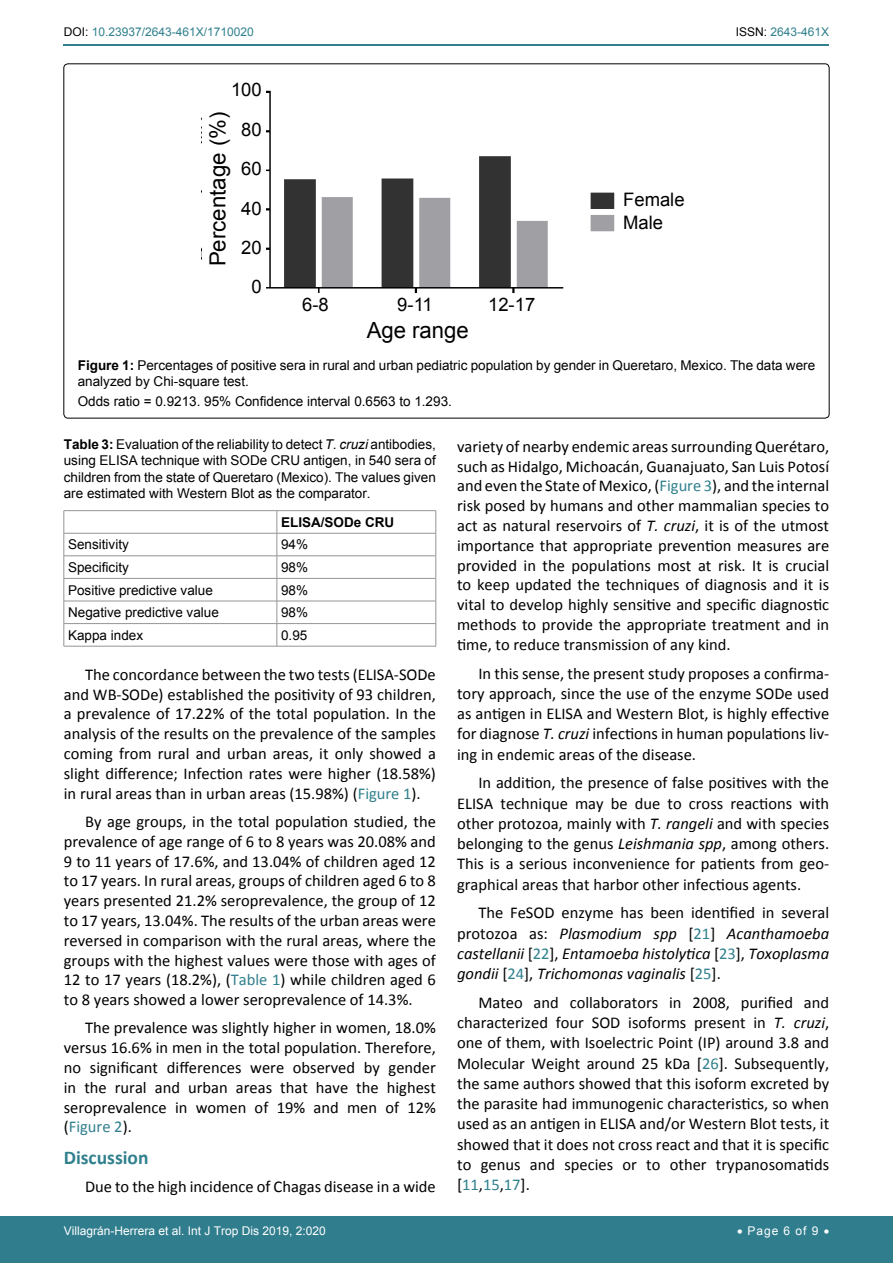
<style>
.page{position:relative;width:893px;height:1263px;background:#fff}
.page>*{position:absolute;margin:0;border:0;box-sizing:border-box;transform-origin:0 0}
.t1{font:22.35px "Arial";color:#000}
.t2{font:22.05px "Arial";color:#000}
.t3{font:700 19.5px "Calibri";color:#30808d}
.t4{font:18.6px/39.3px "Arial";color:#000}
.t5{font:16.5px/19.8px "Calibri";color:#000;text-align:justify}
.t6{font:italic 16.5px/20.2px "Calibri";color:#000;text-align:justify}
.t7{font:13.5px/16.2px "Arial";color:#000;text-align:justify}
.t8{font:700 13.5px "Arial";color:#000}
.t9{font:12px "Arial";color:#fff}
.t10{font:12px "Arial";color:#30808d}
.s1{color:#000}
.s2{font-weight:700}
.s3{font-style:italic}
.s4{color:#30808d}
.s5{font-style:normal}
.s6{font-style:normal;color:#30808d}
</style>
<div class="page">
<hr style="left:64px;top:44px;width:765px;height:2px;background:#30808d">
<div style="left:0;top:1217px;width:893px;height:46px;background:#307d8d"></div>
<hr style="left:64px;top:510px;width:213px;height:1px;background:#939598">
<hr style="left:277px;top:510px;width:159px;height:1px;background:#939598">
<hr style="left:64px;top:533px;width:213px;height:1px;background:#939598">
<hr style="left:277px;top:533px;width:159px;height:1px;background:#939598">
<hr style="left:64px;top:556px;width:213px;height:1px;background:#939598">
<hr style="left:277px;top:556px;width:159px;height:1px;background:#939598">
<hr style="left:64px;top:578px;width:213px;height:1px;background:#939598">
<hr style="left:277px;top:578px;width:159px;height:1px;background:#939598">
<hr style="left:64px;top:601px;width:213px;height:1px;background:#939598">
<hr style="left:277px;top:601px;width:159px;height:1px;background:#939598">
<hr style="left:64px;top:623px;width:213px;height:1px;background:#939598">
<svg style="left:64px;top:511px;width:1px;height:135px"></svg>
<hr style="left:277px;top:623px;width:159px;height:1px;background:#939598">
<svg style="left:277px;top:511px;width:1px;height:135px"></svg>
<svg style="left:436px;top:511px;width:1px;height:135px"></svg>
<hr style="left:64px;top:646px;width:213px;height:1px;background:#939598">
<hr style="left:277px;top:646px;width:159px;height:1px;background:#939598">
<img style="left:266px;top:90px;width:349px;height:203px">
<p class="t10" style="left:64px;top:24px;width:192px"><span class="s1">DOI:</span> 10.23937/2643-461X/1710020</p>
<p class="t4" style="left:231px;top:71px;width:32px;text-align:right">100<br>80<br>60<br>40<br>20<br>0</p>
<h2 class="t2" style="left:203px;top:266px;width:156px;rotate:-90deg">Percentage (%)</h2>
<p class="t4" style="left:302px;top:285px;width:28px">6-8</p>
<p class="t4" style="left:397px;top:285px;width:37px">9-11</p>
<p class="t4" style="left:488px;top:285px;width:49px">12-17</p>
<h1 class="t1" style="left:367px;top:315px;width:104px">Age range</h1>
<p class="t10" style="left:736px;top:24px;width:95px"><span class="s1">ISSN:</span> 2643-461X</p>
<p class="t4" style="left:623px;top:188px;width:63px;line-height:23.2px">Female<br>Male</p>
<p class="t7" style="left:78px;top:357px;width:739px"><span class="s2">Figure 1:</span> Percentages of positive sera in rural and urban pediatric population by gender in Queretaro, Mexico. The data were analyzed by Chi-square test.</p>
<p class="t7" style="left:78px;top:393px;width:376px">Odds ratio = 0.9213. 95% Confidence interval 0.6563 to 1.293.</p>
<p class="t7" style="left:64px;top:437px;width:374px"><span class="s2">Table 3:</span> Evaluation of the reliability to detect <span class="s3">T. cruzi</span> antibodies, using ELISA technique with SODe CRU antigen, in 540 sera of children from the state of Queretaro (Mexico). The values given are estimated with Western Blot as the comparator.</p>
<p class="t8" style="left:281px;top:513px;width:115px">ELISA/SODe CRU</p>
<p class="t7" style="left:68px;top:537px;width:62px">Sensitivity</p>
<p class="t7" style="left:281px;top:537px;width:29px">94%</p>
<p class="t7" style="left:68px;top:559px;width:62px">Specificity</p>
<p class="t7" style="left:281px;top:559px;width:29px">98%</p>
<p class="t7" style="left:68px;top:582px;width:146px">Positive predictive value</p>
<p class="t7" style="left:281px;top:582px;width:29px">98%</p>
<p class="t7" style="left:68px;top:604px;width:152px">Negative predictive value</p>
<p class="t7" style="left:281px;top:604px;width:29px">98%</p>
<p class="t7" style="left:68px;top:627px;width:77px">Kappa index</p>
<p class="t7" style="left:281px;top:627px;width:28px">0.95</p>
<p class="t5" style="left:64px;top:664px;width:374px;text-indent:21px">The concordance between the two tests (ELISA-SODe and WB-SODe) established the positivity of 93 children, a prevalence of 17.22% of the total population. In the analysis of the results on the prevalence of the samples coming from rural and urban areas, it only showed a slight difference; Infection rates were higher (18.58%) in rural areas than in urban areas (15.98%) (<span class="s4">Figure 1</span>).</p>
<p class="t5" style="left:64px;top:811px;width:374px;text-indent:21px">By age groups, in the total population studied, the prevalence of age range of 6 to 8 years was 20.08% and 9 to 11 years of 17.6%, and 13.04% of children aged 12 to 17 years. In rural areas, groups of children aged 6 to 8 years presented 21.2% seroprevalence, the group of 12 to 17 years, 13.04%. The results of the urban areas were reversed in comparison with the rural areas, where the groups with the highest values were those with ages of 12 to 17 years (18.2%), (<span class="s4">Table 1</span>) while children aged 6 to 8 years showed a lower seroprevalence of 14.3%.</p>
<p class="t5" style="left:64px;top:1018px;width:374px;text-indent:21px">The prevalence was slightly higher in women, 18.0% versus 16.6% in men in the total population. Therefore, no significant differences were observed by gender in the rural and urban areas that have the highest seroprevalence in women of 19% and men of 12% (<span class="s4">Figure 2</span>).</p>
<p class="t3" style="left:64px;top:1144px;width:86px">Discussion</p>
<p class="t5" style="left:85px;top:1176px;width:352px">Due to the high incidence of Chagas disease in a wide</p>
<p class="t5" style="left:457px;top:436px;width:374px">variety of nearby endemic areas surrounding Querétaro, such as Hidalgo, Michoacán, Guanajuato, San Luis Potosí and even the State of Mexico, (<span class="s4">Figure 3</span>), and the internal risk posed by humans and other mammalian species to act as natural reservoirs of <span class="s3">T. cruzi</span>, it is of the utmost importance that appropriate prevention measures are provided in the populations most at risk. It is crucial to keep updated the techniques of diagnosis and it is vital to develop highly sensitive and specific diagnostic methods to provide the appropriate treatment and in time, to reduce transmission of any kind.</p>
<p class="t5" style="left:457px;top:663px;width:374px;line-height:20.2px;text-indent:21px">In this sense, the present study proposes a confirma&shy;tory approach, since the use of the enzyme SODe used as antigen in ELISA and Western Blot, is highly effective for diagnose <span class="s3">T. cruzi</span> infections in human populations liv&shy;ing in endemic areas of the disease.</p>
<p class="t5" style="left:457px;top:773px;width:374px;line-height:20.2px;text-indent:21px">In addition, the presence of false positives with the ELISA technique may be due to cross reactions with other protozoa, mainly with <span class="s3">T. rangeli</span> and with species belonging to the genus <span class="s3">Leishmania spp</span>, among others.<br>This is a serious inconvenience for patients from geo&shy;graphical areas that harbor other infectious agents.</p>
<p class="t6" style="left:457px;top:902px;width:374px;text-indent:21px"><span class="s5">The FeSOD enzyme has been identified in several protozoa as:</span> Plasmodium spp <span class="s5">[</span><span class="s6">21</span><span class="s5">]</span> Acanthamoeba castellanii <span class="s5">[</span><span class="s6">22</span><span class="s5">],</span> Entamoeba histolytica <span class="s5">[</span><span class="s6">23</span><span class="s5">],</span> Toxoplasma gondii <span class="s5">[</span><span class="s6">24</span><span class="s5">],</span> Trichomonas vaginalis <span class="s5">[</span><span class="s6">25</span><span class="s5">].</span></p>
<p class="t5" style="left:457px;top:992px;width:374px;line-height:20.2px;text-indent:21px">Mateo and collaborators in 2008, purified and characterized four SOD isoforms present in <span class="s3">T. cruzi</span>, one of them, with Isoelectric Point (IP) around 3.8 and Molecular Weight around 25 kDa [<span class="s4">26</span>]. Subsequently, the same authors showed that this isoform excreted by the parasite had immunogenic characteristics, so when used as an antigen in ELISA and/or Western Blot tests, it showed that it does not cross react and that it is specific to genus and species or to other trypanosomatids [<span class="s4">11</span>,<span class="s4">15</span>,<span class="s4">17</span>].</p>
<p class="t9" style="left:64px;top:1223px;width:264px">Villagrán-Herrera et al. Int J Trop Dis 2019, 2:020</p>
<p class="t9" style="left:737px;top:1223px;width:94px">• Page 6 of 9 •</p>
</div>
